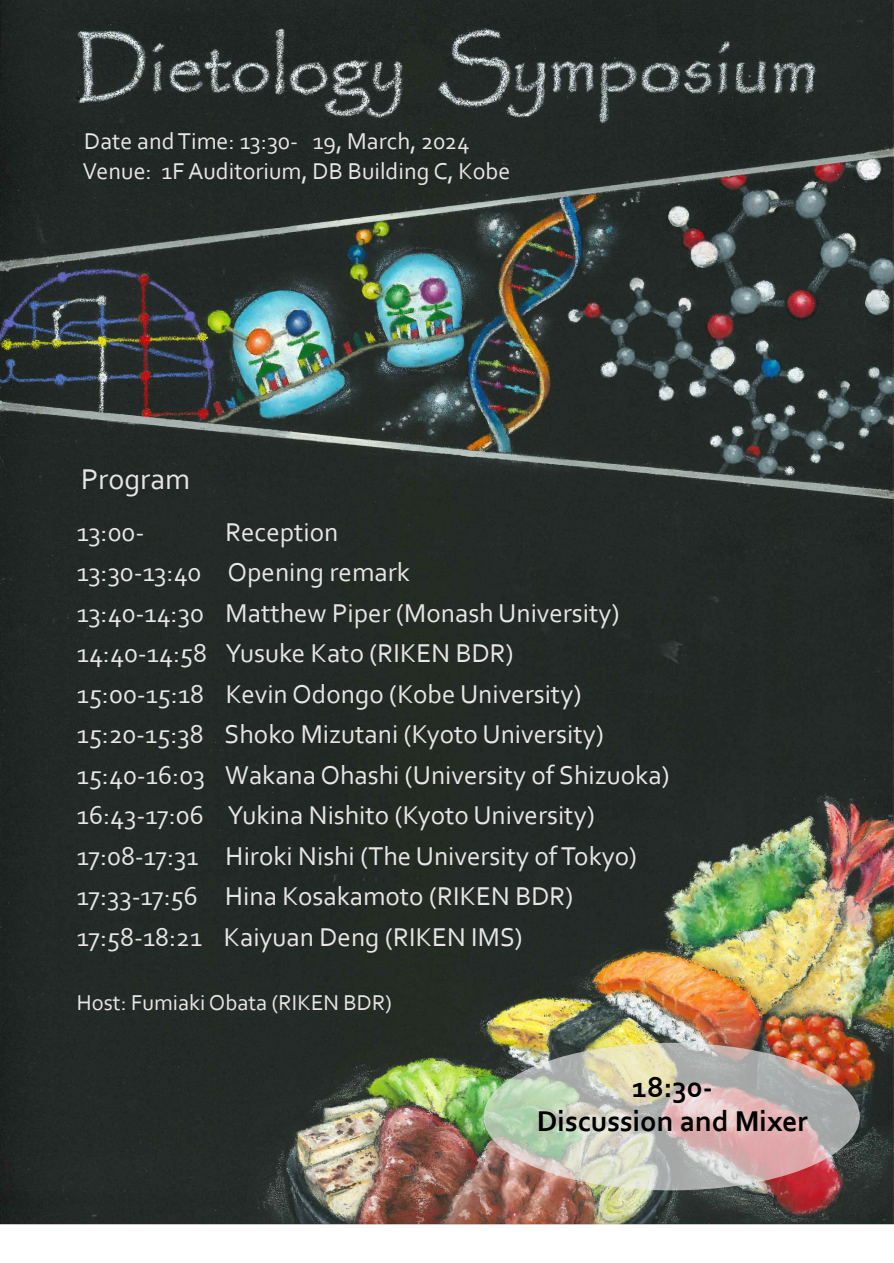
<style>
.page{position:relative;width:894px;height:1263px;background:#fff}
.page>*{position:absolute;margin:0;border:0;box-sizing:border-box;transform-origin:0 0}
.t1{font:700 30px/34.5px "Corbel";color:#000;text-align:center}
.t2{font:30px "Corbel";color:#e6e6e6}
.t3{font:27px/40.5px "Corbel";color:#e6e6e6}
.t4{font:24px "Corbel";color:#e6e6e6}
.t5{font:22.5px "Corbel";color:#e6e6e6}
</style>
<div class="page">
<img style="left:0;top:0;width:893px;height:1224px">
<div style="left:483px;top:1043px;width:376px;height:147px;background:#ebebeb;border-radius:50%;opacity:.65"></div>
<p class="t4" style="left:84px;top:131px;width:386px">Date and Time: 13:30- 19, March, 2024</p>
<p class="t4" style="left:83px;top:161px;width:428px">Venue: 1F Auditorium, DB Building C, Kobe</p>
<p class="t2" style="left:81px;top:466px;width:110px">Program</p>
<p class="t3" style="left:77px;top:514px;width:594px;text-indent:149px">Reception<br>13:30-13:40 Opening remark<br>13:40-14:30 Matthew Piper (Monash University)<br>14:40-14:58 Yusuke Kato (RIKEN BDR)<br>15:00-15:18 Kevin Odongo (Kobe University)<br>15:20-15:38 Shoko Mizutani (Kyoto University)<br>15:40-16:03 Wakana Ohashi (University of Shizuoka)<br>16:43-17:06 Yukina Nishito (Kyoto University)<br>17:08-17:31 Hiroki Nishi (The University of Tokyo)<br>17:33-17:56 Hina Kosakamoto (RIKEN BDR)<br>17:58-18:21 Kaiyuan Deng (RIKEN IMS)</p>
<p class="t3" style="left:77px;top:514px;width:69px">13:00-</p>
<p class="t5" style="left:77px;top:993px;width:316px">Host: Fumiaki Obata (RIKEN BDR)</p>
<p class="t1" style="left:536px;top:1072px;width:273px">18:30-<br>Discussion and Mixer</p>
</div>
